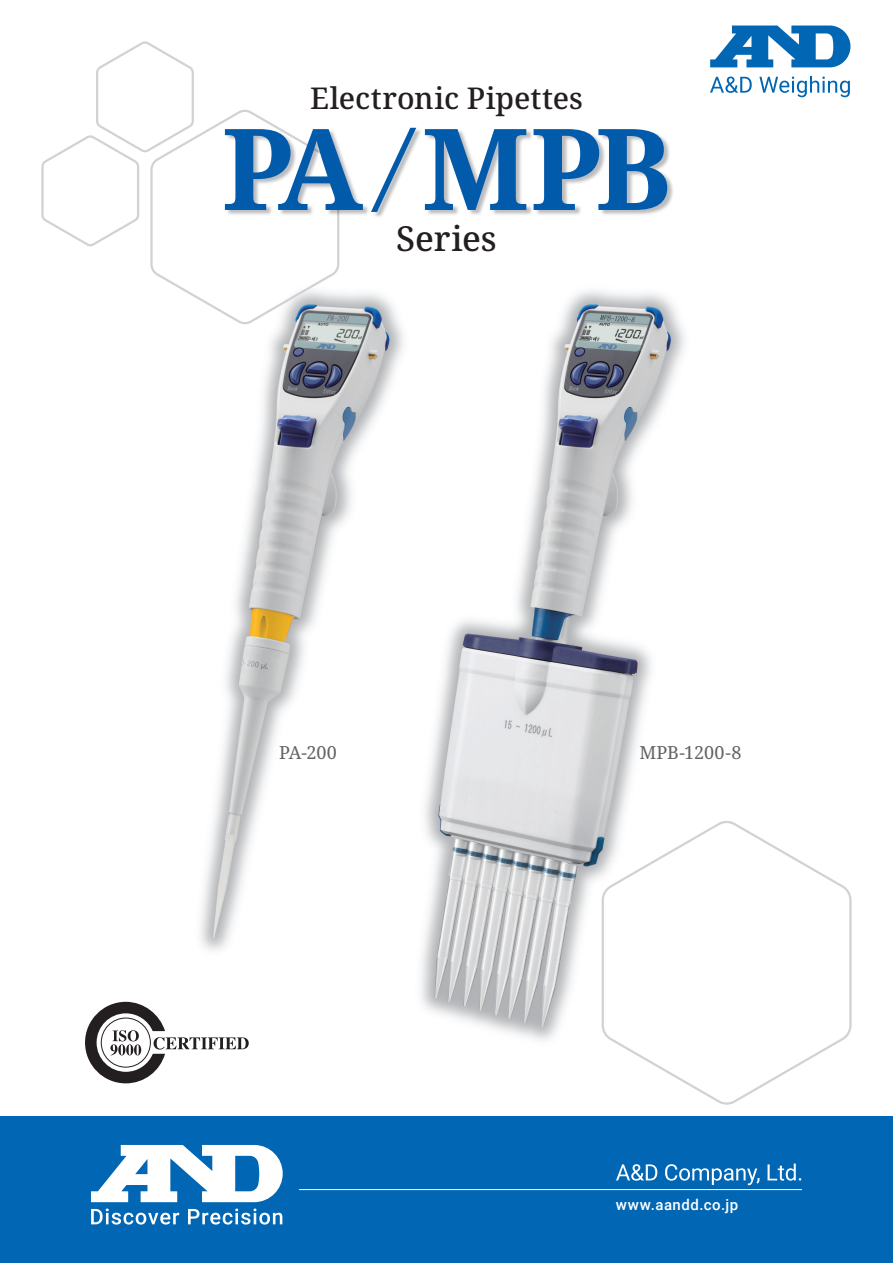
<style>
.page{position:relative;width:893px;height:1263px;background:#fff}
.page>*{position:absolute;margin:0;border:0;box-sizing:border-box;transform-origin:0 0}
.t1{font:700 113.25px "Noto Serif";color:#015aaa}
.t2{font:500 34.5px "Noto Serif";color:#231f20}
.t3{font:500 30px "Noto Serif";color:#231f20}
.t4{font:18px "Noto Serif";letter-spacing:-.005em;color:#636366}
.t5{font:500 15px "Roboto";letter-spacing:.035em;color:#fff}
.s1{font-weight:400;font-style:italic;font-size:95.55px}
</style>
<div class="page">
<img style="left:200px;top:312px;width:485px;height:728px">
<svg style="left:41px;top:41px;width:299px;height:285px"></svg>
<svg style="left:600px;top:820px;width:252px;height:285px"></svg>
<div style="left:0;top:1116px;width:893px;height:147px;background:#0166b3"></div>
<svg style="left:85px;top:1002px;width:164px;height:81px"></svg>
<img style="left:171px;top:53px;width:558px;height:259px">
<svg style="left:710px;top:77px;width:42px;height:16px"></svg>
<svg style="left:759px;top:76px;width:91px;height:21px"></svg>
<svg style="left:710px;top:26px;width:140px;height:41px"></svg>
<hr style="left:299px;top:1189px;width:503px;height:1px;background:#fff">
<svg style="left:616px;top:1164px;width:41px;height:17px"></svg>
<svg style="left:665px;top:1164px;width:94px;height:21px"></svg>
<svg style="left:767px;top:1163px;width:34px;height:18px"></svg>
<svg style="left:91px;top:1145px;width:192px;height:57px"></svg>
<svg style="left:91px;top:1208px;width:88px;height:16px"></svg>
<svg style="left:188px;top:1208px;width:94px;height:16px"></svg>
<p class="t3" style="left:310px;top:77px;width:274px">Electronic Pipettes</p>
<h1 class="t1" style="left:222px;top:89px;width:451px">PA<span class="s1">/</span>MPB</h1>
<p class="t2" style="left:396px;top:215px;width:102px">Series</p>
<p class="t4" style="left:279px;top:740px;width:59px">PA-200</p>
<p class="t4" style="left:639px;top:740px;width:104px">MPB-1200-8</p>
<p class="t5" style="left:616px;top:1194px;width:124px">www.aandd.co.jp</p>
</div>
